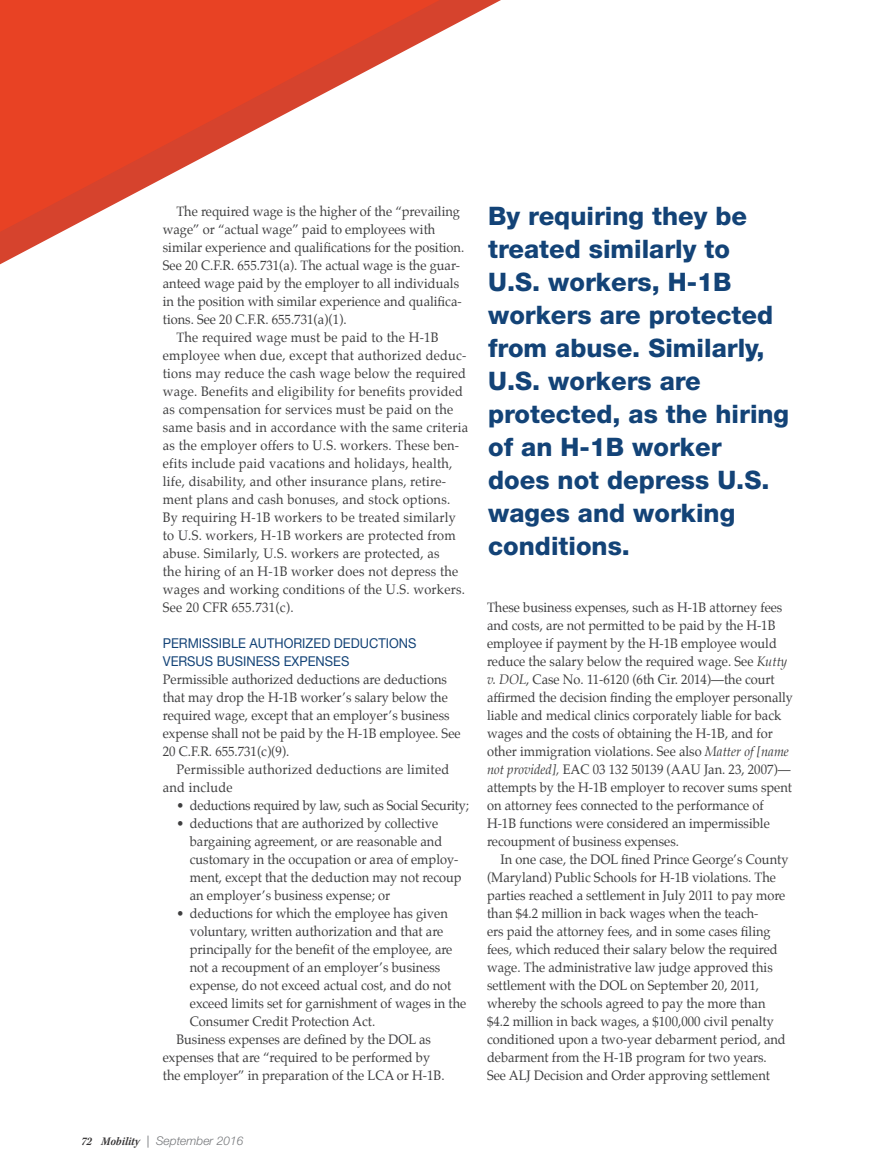
<style>
.page{position:relative;width:878px;height:1175px;background:#fff}
.page>*{position:absolute;margin:0;border:0;box-sizing:border-box;transform-origin:0 0}
.t1{font:800 25.5px/33px "Helvetica Neue";color:#134377}
.t2{font:13.5px/18px "Palatino";color:#3e3e3f;scale:.95 1}
.t3{font:13.5px "Palatino";letter-spacing:.02em;color:#3e3e3f;scale:.95 1}
.t4{font:13.5px "Helvetica Neue";color:#134377;scale:.95 1}
.t5{font:13.5px "Palatino";letter-spacing:-.02em;color:#3e3e3f;scale:.95 1}
.t6{font:italic 300 12px "Helvetica Neue LT Std";color:#76787b}
.s1{font-style:italic}
.s2{font-family:"Kepler Std Semibold Scn It";font-weight:400;font-style:normal;color:#312f30}
.s3{font-family:"Helvetica Neue";font-weight:400;font-style:normal}
</style>
<div class="page">
<svg style="left:0;top:0;width:501px;height:265px"></svg>
<svg style="left:0;top:0;width:465px;height:239px"></svg>
<p class="t2" style="left:176px;top:202px;width:300px">The required wage is the higher of the “prevailing</p>
<p class="t2" style="left:163px;top:220px;width:288px">wage” or “actual wage” paid to employees with</p>
<p class="t2" style="left:163px;top:238px;width:319px">similar experience and qualifications for the position.</p>
<p class="t2" style="left:163px;top:256px;width:314px">See 20 C.F.R. 655.731(a). The actual wage is the guar-</p>
<p class="t2" style="left:163px;top:274px;width:313px">anteed wage paid by the employer to all individuals</p>
<p class="t2" style="left:163px;top:292px;width:316px">in the position with similar experience and qualifica-</p>
<p class="t2" style="left:163px;top:310px;width:195px">tions. See 20 C.F.R. 655.731(a)(1).</p>
<p class="t3" style="left:176px;top:326px;width:278px">The required wage must be paid to the H-1B</p>
<p class="t3" style="left:163px;top:344px;width:321px">employee when due, except that authorized deduc-</p>
<p class="t3" style="left:163px;top:362px;width:321px">tions may reduce the cash wage below the required</p>
<p class="t3" style="left:163px;top:380px;width:317px">wage. Benefits and eligibility for benefits provided</p>
<p class="t3" style="left:163px;top:398px;width:307px">as compensation for services must be paid on the</p>
<p class="t3" style="left:163px;top:416px;width:323px">same basis and in accordance with the same criteria</p>
<p class="t3" style="left:163px;top:434px;width:313px">as the employer offers to U.S. workers. These ben-</p>
<p class="t3" style="left:163px;top:452px;width:306px">efits include paid vacations and holidays, health,</p>
<p class="t3" style="left:163px;top:470px;width:299px">life, disability, and other insurance plans, retire-</p>
<p class="t3" style="left:163px;top:488px;width:304px">ment plans and cash bonuses, and stock options.</p>
<p class="t3" style="left:163px;top:506px;width:310px">By requiring H-1B workers to be treated similarly</p>
<p class="t3" style="left:163px;top:524px;width:310px">to U.S. workers, H-1B workers are protected from</p>
<p class="t3" style="left:163px;top:542px;width:293px">abuse. Similarly, U.S. workers are protected, as</p>
<p class="t3" style="left:163px;top:560px;width:312px">the hiring of an H-1B worker does not depress the</p>
<p class="t3" style="left:163px;top:578px;width:319px">wages and working conditions of the U.S. workers.</p>
<p class="t3" style="left:163px;top:596px;width:139px">See 20 CFR 655.731(c).</p>
<p class="t4" style="left:163px;top:635px;width:268px">PERMISSIBLE AUTHORIZED DEDUCTIONS</p>
<p class="t4" style="left:163px;top:653px;width:198px">VERSUS BUSINESS EXPENSES</p>
<p class="t2" style="left:163px;top:670px;width:300px">Permissible authorized deductions are deductions</p>
<p class="t2" style="left:163px;top:688px;width:301px">that may drop the H-1B worker’s salary below the</p>
<p class="t2" style="left:163px;top:706px;width:303px">required wage, except that an employer’s business</p>
<p class="t2" style="left:163px;top:724px;width:315px">expense shall not be paid by the H-1B employee. See</p>
<p class="t2" style="left:163px;top:742px;width:135px">20 C.F.R. 655.731(c)(9).</p>
<p class="t3" style="left:176px;top:758px;width:289px">Permissible authorized deductions are limited</p>
<p class="t3" style="left:163px;top:776px;width:75px">and include</p>
<p class="t5" style="left:176px;top:794px;width:309px">• deductions required by law, such as Social Security;</p>
<p class="t2" style="left:190px;top:814px;width:287px;text-indent:-13px">• deductions that are authorized by collective bargaining agreement, or are reasonable and customary in the occupation or area of employ&shy;ment, except that the deduction may not recoup an employer’s business expense; or</p>
<p class="t2" style="left:176px;top:904px;width:287px">• deductions for which the employee has given</p>
<p class="t2" style="left:190px;top:922px;width:268px">voluntary, written authorization and that are</p>
<p class="t2" style="left:190px;top:940px;width:278px">principally for the benefit of the employee, are</p>
<p class="t2" style="left:190px;top:958px;width:265px">not a recoupment of an employer’s business</p>
<p class="t2" style="left:190px;top:976px;width:277px">expense, do not exceed actual cost, and do not</p>
<p class="t2" style="left:190px;top:994px;width:292px">exceed limits set for garnishment of wages in the</p>
<p class="t2" style="left:190px;top:1012px;width:197px">Consumer Credit Protection Act.</p>
<p class="t2" style="left:176px;top:1030px;width:269px">Business expenses are defined by the DOL as</p>
<p class="t2" style="left:163px;top:1048px;width:283px">expenses that are “required to be performed by</p>
<p class="t2" style="left:163px;top:1066px;width:298px">the employer” in preparation of the LCA or H-1B.</p>
<p class="t1" style="left:488px;top:199px;width:302px">By requiring they be treated similarly to<br>U.S. workers, H-1B workers are protected from abuse. Similarly,<br>U.S. workers are protected, as the hiring of an H-1B worker does not depress U.S. wages and working conditions.</p>
<p class="t2" style="left:487px;top:598px;width:312px">These business expenses, such as H-1B attorney fees</p>
<p class="t2" style="left:487px;top:616px;width:305px">and costs, are not permitted to be paid by the H-1B</p>
<p class="t2" style="left:487px;top:634px;width:306px">employee if payment by the H-1B employee would</p>
<p class="t2" style="left:487px;top:652px;width:317px">reduce the salary below the required wage. See <span class="s1">Kutty</span></p>
<p class="t2" style="left:487px;top:670px;width:304px"><span class="s1">v. DOL</span>, Case No. 11-6120 (6th Cir. 2014)—the court</p>
<p class="t2" style="left:487px;top:688px;width:324px">affirmed the decision finding the employer personally</p>
<p class="t2" style="left:487px;top:706px;width:311px">liable and medical clinics corporately liable for back</p>
<p class="t2" style="left:487px;top:724px;width:302px">wages and the costs of obtaining the H-1B, and for</p>
<p class="t2" style="left:487px;top:742px;width:319px">other immigration violations. See also <span class="s1">Matter of [name</span></p>
<p class="t2" style="left:487px;top:760px;width:321px"><span class="s1">not provided],</span> EAC 03 132 50139 (AAU Jan. 23, 2007)—</p>
<p class="t2" style="left:487px;top:778px;width:322px">attempts by the H-1B employer to recover sums spent</p>
<p class="t2" style="left:487px;top:796px;width:293px">on attorney fees connected to the performance of</p>
<p class="t2" style="left:487px;top:814px;width:299px">H-1B functions were considered an impermissible</p>
<p class="t2" style="left:487px;top:832px;width:204px">recoupment of business expenses.</p>
<p class="t2" style="left:500px;top:850px;width:304px">In one case, the DOL fined Prince George’s County</p>
<p class="t2" style="left:487px;top:868px;width:306px">(Maryland) Public Schools for H-1B violations. The</p>
<p class="t2" style="left:487px;top:886px;width:315px">parties reached a settlement in July 2011 to pay more</p>
<p class="t2" style="left:487px;top:904px;width:287px">than $4.2 million in back wages when the teach-</p>
<p class="t2" style="left:487px;top:922px;width:300px">ers paid the attorney fees, and in some cases filing</p>
<p class="t2" style="left:487px;top:940px;width:307px">fees, which reduced their salary below the required</p>
<p class="t2" style="left:487px;top:958px;width:302px">wage. The administrative law judge approved this</p>
<p class="t2" style="left:487px;top:976px;width:288px">settlement with the DOL on September 20, 2011,</p>
<p class="t2" style="left:487px;top:994px;width:294px">whereby the schools agreed to pay the more than</p>
<p class="t2" style="left:487px;top:1012px;width:303px">$4.2 million in back wages, a $100,000 civil penalty</p>
<p class="t2" style="left:487px;top:1030px;width:316px">conditioned upon a two-year debarment period, and</p>
<p class="t2" style="left:487px;top:1048px;width:296px">debarment from the H-1B program for two years.</p>
<p class="t2" style="left:487px;top:1066px;width:299px">See ALJ Decision and Order approving settlement</p>
<p class="t6" style="left:81px;top:1133px;width:164px"><span class="s2">72 Mobility</span> <span class="s3">|</span> September 2016</p>
</div>
